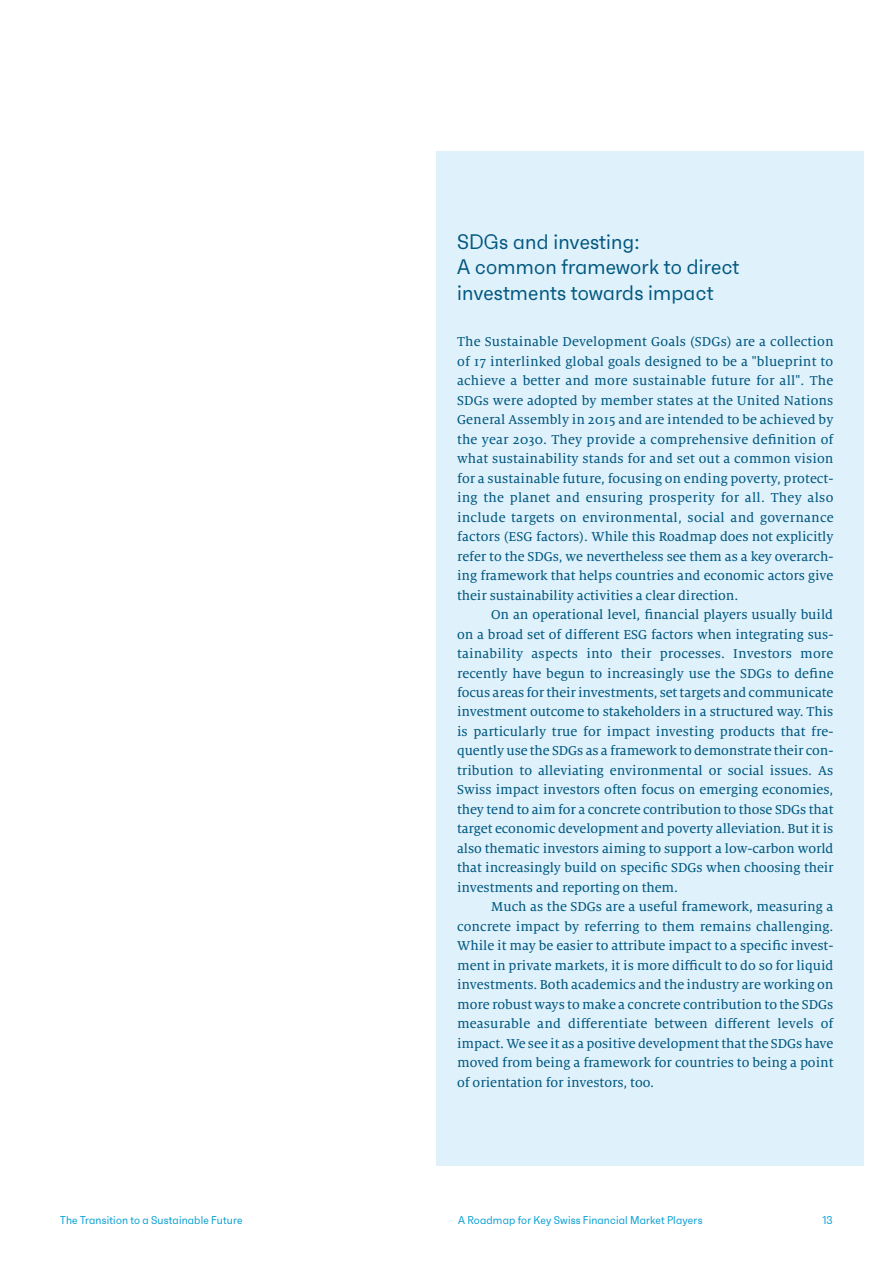
<style>
.page{position:relative;width:893px;height:1263px;background:#fff}
.page>*{position:absolute;margin:0;border:0;box-sizing:border-box;transform-origin:0 0}
.t1{font:21px/25.5px "Faktum Con";letter-spacing:.01em;color:#005780}
.t2{font:14.25px/19.5px "Milo Serif Pro Text";letter-spacing:-.005em;color:#005780;text-align:justify}
.t3{font:11.25px "Faktum Con";letter-spacing:.015em;color:#009dd3}
</style>
<div class="page">
<div style="left:436px;top:151px;width:427px;height:1014px;background:#dff1fa"></div>
<h1 class="t1" style="left:457px;top:228px;width:284px">SDGs and investing:<br>A common framework to direct investments towards impact</h1>
<p class="t2" style="left:457px;top:332px;width:378px">The Sustainable Development Goals (SDGs) are a collection of 17 interlinked global goals designed to be a "blueprint to achieve a better and more sustainable future for all". The SDGs were adopted by member states at the United Nations General Assembly in 2015 and are intended to be achieved by the year 2030. They provide a comprehensive definition of what sustainability stands for and set out a common vision for a sustainable future, focusing on ending poverty, protect&shy;ing the planet and ensuring prosperity for all. They also include targets on environmental, social and governance factors (ESG factors). While this Roadmap does not explicitly refer to the SDGs, we nevertheless see them as a key overarch&shy;ing framework that helps countries and economic actors give their sustainability activities a clear direction.</p>
<p class="t2" style="left:457px;top:605px;width:378px;text-indent:34px">On an operational level, financial players usually build on a broad set of different ESG factors when integrating sus&shy;tainability aspects into their processes. Investors more recently have begun to increasingly use the SDGs to define focus areas for their investments, set targets and communicate investment outcome to stakeholders in a structured way. This is particularly true for impact investing products that fre&shy;quently use the SDGs as a framework to demonstrate their con&shy;tribution to alleviating environmental or social issues. As Swiss impact investors often focus on emerging economies, they tend to aim for a concrete contribution to those SDGs that target economic development and poverty alleviation. But it is also thematic investors aiming to support a low-carbon world that increasingly build on specific SDGs when choosing their investments and reporting on them.</p>
<p class="t2" style="left:457px;top:897px;width:378px;text-indent:34px">Much as the SDGs are a useful framework, measuring a concrete impact by referring to them remains challenging.<br>While it may be easier to attribute impact to a specific invest&shy;ment in private markets, it is more difficult to do so for liquid investments. Both academics and the industry are working on more robust ways to make a concrete contribution to the SDGs measurable and differentiate between different levels of impact. We see it as a positive development that the SDGs have moved from being a framework for countries to being a point of orientation for investors, too.</p>
<p class="t3" style="left:60px;top:1213px;width:184px">The Transition to a Sustainable Future</p>
<p class="t3" style="left:458px;top:1213px;width:246px">A Roadmap for Key Swiss Financial Market Players</p>
<p class="t3" style="left:822px;top:1213px;width:12px">13</p>
</div>
